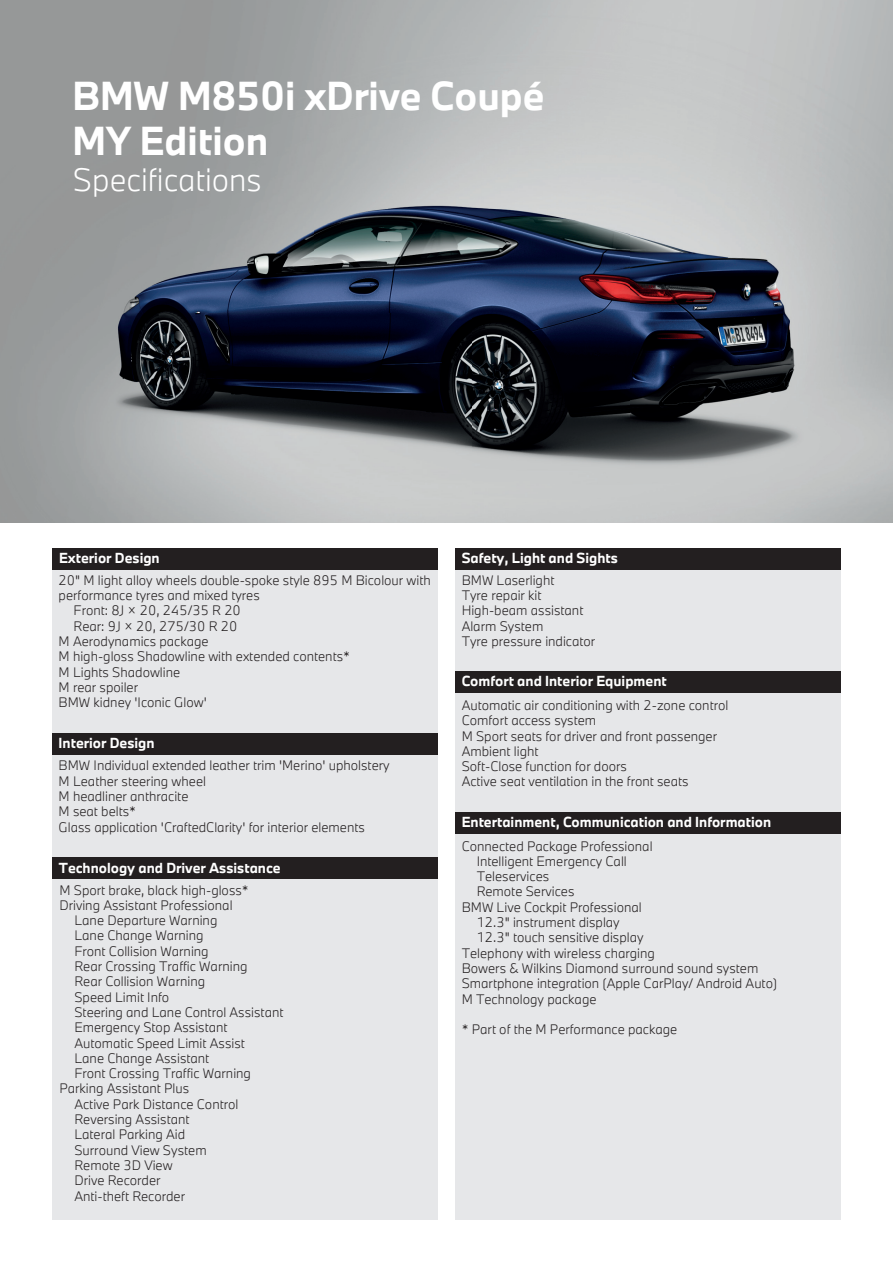
<style>
.page{position:relative;width:893px;height:1263px;background:#fff}
.page>*{position:absolute;margin:0;border:0;box-sizing:border-box;transform-origin:0 0}
.t1{font:700 37.5px/45px "BMW Type Next";color:#fff}
.t2{font:300 30px "BMW Type Next";color:#fff}
.t3{font:700 13.5px "BMW Type Next";color:#fff}
.t4{font:300 12.75px/15.3px "BMW Type Next";color:#231f20}
</style>
<div class="page">
<img style="left:0;top:0;width:893px;height:523px">
<div style="left:52px;top:548px;width:386px;height:671px;background:#e6e7e9"></div>
<div style="left:455px;top:548px;width:386px;height:671px;background:#e6e7e9"></div>
<div style="left:52px;top:548px;width:386px;height:22px;background:#231f20"></div>
<div style="left:455px;top:548px;width:386px;height:22px;background:#231f20"></div>
<div style="left:52px;top:733px;width:386px;height:22px;background:#231f20"></div>
<div style="left:455px;top:671px;width:386px;height:22px;background:#231f20"></div>
<div style="left:52px;top:857px;width:386px;height:22px;background:#231f20"></div>
<div style="left:455px;top:812px;width:386px;height:22px;background:#231f20"></div>
<h1 class="t1" style="left:72px;top:73px;width:474px">BMW M850i xDrive Coupé<br>MY Edition</h1>
<h2 class="t2" style="left:73px;top:159px;width:190px">Specifications</h2>
<p class="t3" style="left:59px;top:549px;width:102px">Exterior Design</p>
<p class="t4" style="left:59px;top:572px;width:374px">20" M light alloy wheels double-spoke style 895 M Bicolour with</p>
<p class="t4" style="left:59px;top:587px;width:203px">performance tyres and mixed tyres</p>
<p class="t4" style="left:74px;top:603px;width:169px">Front: 8J × 20, 245/35 R 20</p>
<p class="t4" style="left:74px;top:618px;width:165px">Rear: 9J × 20, 275/30 R 20</p>
<p class="t4" style="left:59px;top:633px;width:152px">M Aerodynamics package</p>
<p class="t4" style="left:59px;top:649px;width:293px">M high-gloss Shadowline with extended contents*</p>
<p class="t4" style="left:59px;top:664px;width:123px">M Lights Shadowline</p>
<p class="t4" style="left:59px;top:679px;width:81px">M rear spoiler</p>
<p class="t4" style="left:59px;top:695px;width:150px">BMW kidney 'Iconic Glow'</p>
<p class="t3" style="left:59px;top:734px;width:98px">Interior Design</p>
<p class="t4" style="left:59px;top:758px;width:333px">BMW Individual extended leather trim 'Merino' upholstery M Leather steering wheel<br>M headliner anthracite<br>M seat belts*<br>Glass application 'CraftedClarity' for interior elements</p>
<p class="t3" style="left:59px;top:858px;width:223px">Technology and Driver Assistance</p>
<p class="t4" style="left:59px;top:882px;width:191px">M Sport brake, black high-gloss*</p>
<p class="t4" style="left:59px;top:897px;width:175px">Driving Assistant Professional</p>
<p class="t4" style="left:74px;top:912px;width:145px">Lane Departure Warning</p>
<p class="t4" style="left:74px;top:928px;width:131px">Lane Change Warning</p>
<p class="t4" style="left:74px;top:943px;width:136px">Front Collision Warning</p>
<p class="t4" style="left:74px;top:958px;width:175px">Rear Crossing Traffic Warning</p>
<p class="t4" style="left:74px;top:974px;width:132px">Rear Collision Warning</p>
<p class="t4" style="left:74px;top:989px;width:96px">Speed Limit Info</p>
<p class="t4" style="left:74px;top:1004px;width:211px">Steering and Lane Control Assistant</p>
<p class="t4" style="left:74px;top:1019px;width:155px">Emergency Stop Assistant</p>
<p class="t4" style="left:74px;top:1035px;width:172px">Automatic Speed Limit Assist</p>
<p class="t4" style="left:74px;top:1050px;width:136px">Lane Change Assistant</p>
<p class="t4" style="left:74px;top:1065px;width:178px">Front Crossing Traffic Warning</p>
<p class="t4" style="left:59px;top:1081px;width:131px">Parking Assistant Plus</p>
<p class="t4" style="left:74px;top:1096px;width:166px">Active Park Distance Control</p>
<p class="t4" style="left:74px;top:1111px;width:117px">Reversing Assistant</p>
<p class="t4" style="left:74px;top:1127px;width:112px">Lateral Parking Aid</p>
<p class="t4" style="left:74px;top:1142px;width:134px">Surround View System</p>
<p class="t4" style="left:74px;top:1157px;width:100px">Remote 3D View</p>
<p class="t4" style="left:74px;top:1172px;width:88px">Drive Recorder</p>
<p class="t4" style="left:74px;top:1188px;width:112px">Anti-theft Recorder</p>
<p class="t3" style="left:462px;top:548px;width:158px">Safety, Light and Sights</p>
<p class="t4" style="left:462px;top:572px;width:135px">BMW Laserlight<br>Tyre repair kit<br>High-beam assistant<br>Alarm System<br>Tyre pressure indicator</p>
<p class="t3" style="left:462px;top:672px;width:207px">Comfort and Interior Equipment</p>
<p class="t4" style="left:462px;top:697px;width:268px">Automatic air conditioning with 2-zone control Comfort access system<br>M Sport seats for driver and front passenger Ambient light<br>Soft-Close function for doors<br>Active seat ventilation in the front seats</p>
<p class="t3" style="left:462px;top:813px;width:311px">Entertainment, Communication and Information</p>
<p class="t4" style="left:462px;top:838px;width:192px">Connected Package Professional</p>
<p class="t4" style="left:477px;top:853px;width:152px">Intelligent Emergency Call</p>
<p class="t4" style="left:477px;top:868px;width:74px">Teleservices</p>
<p class="t4" style="left:477px;top:884px;width:99px">Remote Services</p>
<p class="t4" style="left:462px;top:899px;width:182px">BMW Live Cockpit Professional</p>
<p class="t4" style="left:477px;top:914px;width:145px">12.3" instrument display</p>
<p class="t4" style="left:477px;top:930px;width:168px">12.3" touch sensitive display</p>
<p class="t4" style="left:462px;top:945px;width:195px">Telephony with wireless charging</p>
<p class="t4" style="left:462px;top:960px;width:298px">Bowers &amp; Wilkins Diamond surround sound system</p>
<p class="t4" style="left:462px;top:976px;width:317px">Smartphone integration (Apple CarPlay/ Android Auto)</p>
<p class="t4" style="left:462px;top:991px;width:136px">M Technology package</p>
<p class="t4" style="left:462px;top:1021px;width:217px">* Part of the M Performance package</p>
</div>
